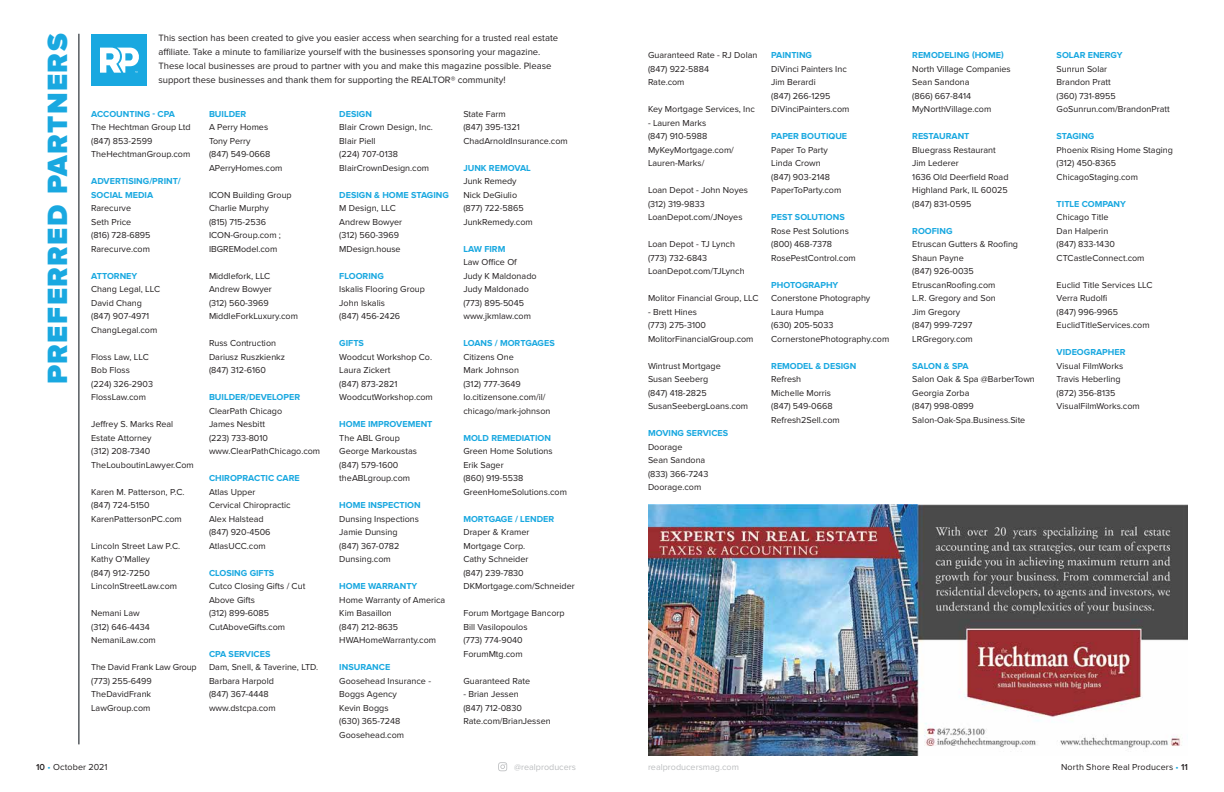
<style>
.page{position:relative;width:1224px;height:792px;background:#fff}
.page>*{position:absolute;margin:0;border:0;box-sizing:border-box;transform-origin:0 0}
.t1{font:900 28.9px "Proxima Nova";letter-spacing:.05em;color:#19a8e0}
.t2{font:9.5px/14px "Proxima Nova";color:#231f20}
.t3{font:9px/13.5px "Proxima Nova";color:#231f20}
.t4{font:700 9px/13.5px "Proxima Nova";color:#19a8e0}
.t5{font:9px "Proxima Nova";color:#bcbec0}
.s1{font-weight:600}
.s2{color:#19a8e0}
</style>
<div class="page">
<svg style="left:498px;top:762px;width:9px;height:9px"></svg>
<img style="left:648px;top:504px;width:540px;height:252px">
<hr style="left:79px;top:34px;width:1px;height:710px;background:#00080f">
<div style="left:91px;top:34px;width:55px;height:51px;background:#19a8e0"></div>
<svg style="left:100px;top:48px;width:39px;height:25px"></svg>
<h1 class="t1" style="left:44px;top:384px;width:352px;rotate:-90deg">PREFERRED PARTNERS</h1>
<p class="t2" style="left:158px;top:31px;width:401px">This section has been created to give you easier access when searching for a trusted real estate affiliate. Take a minute to familiarize yourself with the businesses sponsoring your magazine.<br>These local businesses are proud to partner with you and make this magazine possible. Please support these businesses and thank them for supporting the REALTOR® community!</p>
<p class="t4" style="left:91px;top:107px;width:85px">ACCOUNTING - CPA</p>
<p class="t3" style="left:91px;top:121px;width:101px">The Hechtman Group Ltd (847) 853-2599<br>TheHechtmanGroup.com</p>
<p class="t4" style="left:91px;top:175px;width:91px">ADVERTISING/PRINT/<br>SOCIAL MEDIA</p>
<p class="t3" style="left:91px;top:202px;width:61px">Rarecurve<br>Seth Price (816) 728-6895<br>Rarecurve.com</p>
<p class="t4" style="left:91px;top:269px;width:48px">ATTORNEY</p>
<p class="t3" style="left:91px;top:283px;width:70px">Chang Legal, LLC<br>David Chang (847) 907-4971<br>ChangLegal.com</p>
<p class="t3" style="left:91px;top:350px;width:63px">Floss Law, LLC<br>Bob Floss<br>(224) 326-2903<br>FlossLaw.com</p>
<p class="t3" style="left:91px;top:418px;width:104px">Jeffrey S. Marks Real<br>Estate Attorney<br>(312) 208-7340<br>TheLouboutinLawyer.Com</p>
<p class="t3" style="left:91px;top:485px;width:95px">Karen M. Patterson, P.C. (847) 724-5150<br>KarenPattersonPC.com</p>
<p class="t3" style="left:91px;top:539px;width:91px">Lincoln Street Law P.C.<br>Kathy O’Malley<br>(847) 912-7250<br>LincolnStreetLaw.com</p>
<p class="t3" style="left:91px;top:607px;width:66px">Nemani Law (312) 646-4434<br>NemaniLaw.com</p>
<p class="t3" style="left:91px;top:661px;width:107px">The David Frank Law Group (773) 255-6499<br>TheDavidFrank<br>LawGroup.com</p>
<p class="t4" style="left:339px;top:107px;width:34px">DESIGN</p>
<p class="t3" style="left:339px;top:121px;width:95px">Blair Crown Design, Inc.<br>Blair Piell<br>(224) 707-0138<br>BlairCrownDesign.com</p>
<p class="t4" style="left:339px;top:188px;width:111px">DESIGN &amp; HOME STAGING</p>
<p class="t3" style="left:339px;top:202px;width:64px">M Design, LLC<br>Andrew Bowyer (312) 560-3969<br>MDesign.house</p>
<p class="t4" style="left:339px;top:269px;width:46px">FLOORING</p>
<p class="t3" style="left:339px;top:283px;width:87px">Iskalis Flooring Group<br>John Iskalis<br>(847) 456-2426</p>
<p class="t4" style="left:339px;top:337px;width:26px">GIFTS</p>
<p class="t3" style="left:339px;top:350px;width:95px">Woodcut Workshop Co.<br>Laura Zickert<br>(847) 873-2821<br>WoodcutWorkshop.com</p>
<p class="t4" style="left:339px;top:418px;width:95px">HOME IMPROVEMENT</p>
<p class="t3" style="left:339px;top:431px;width:79px">The ABL Group<br>George Markoustas (847) 579-1600 theABLgroup.com</p>
<p class="t4" style="left:339px;top:499px;width:83px">HOME INSPECTION</p>
<p class="t3" style="left:339px;top:512px;width:81px">Dunsing Inspections<br>Jamie Dunsing (847) 367-0782<br>Dunsing.com</p>
<p class="t4" style="left:339px;top:580px;width:80px">HOME WARRANTY</p>
<p class="t3" style="left:339px;top:593px;width:108px">Home Warranty of America<br>Kim Basaillon<br>(847) 212-8635<br>HWAHomeWarranty.com</p>
<p class="t4" style="left:339px;top:661px;width:52px">INSURANCE</p>
<p class="t3" style="left:339px;top:674px;width:93px">Goosehead Insurance -<br>Boggs Agency<br>Kevin Boggs<br>(630) 365-7248<br>Goosehead.com</p>
<p class="t3" style="left:463px;top:107px;width:106px">State Farm<br>(847) 395-1321<br>ChadArnoldInsurance.com</p>
<p class="t4" style="left:463px;top:161px;width:69px">JUNK REMOVAL</p>
<p class="t3" style="left:463px;top:175px;width:71px">Junk Remedy<br>Nick DeGiulio (877) 722-5865<br>JunkRemedy.com</p>
<p class="t4" style="left:463px;top:242px;width:44px">LAW FIRM</p>
<p class="t3" style="left:463px;top:256px;width:75px">Law Office Of<br>Judy K Maldonado<br>Judy Maldonado (773) 895-5045 www.jkmlaw.com</p>
<p class="t4" style="left:463px;top:337px;width:93px">LOANS / MORTGAGES</p>
<p class="t3" style="left:463px;top:350px;width:89px">Citizens One<br>Mark Johnson<br>(312) 777-3649 lo.citizensone.com/il/ chicago/mark-johnson</p>
<p class="t4" style="left:463px;top:431px;width:89px">MOLD REMEDIATION</p>
<p class="t3" style="left:463px;top:445px;width:105px">Green Home Solutions<br>Erik Sager<br>(860) 919-5538<br>GreenHomeSolutions.com</p>
<p class="t4" style="left:463px;top:512px;width:92px">MORTGAGE / LENDER</p>
<p class="t3" style="left:463px;top:526px;width:113px">Draper &amp; Kramer<br>Mortgage Corp.<br>Cathy Schneider<br>(847) 239-7830<br>DKMortgage.com/Schneider</p>
<p class="t3" style="left:463px;top:607px;width:103px">Forum Mortgage Bancorp<br>Bill Vasilopoulos<br>(773) 774-9040<br>ForumMtg.com</p>
<p class="t3" style="left:463px;top:674px;width:68px">Guaranteed Rate</p>
<p class="t3" style="left:463px;top:688px;width:89px">- Brian Jessen<br>(847) 712-0830<br>Rate.com/BrianJessen</p>
<p class="t4" style="left:209px;top:107px;width:39px">BUILDER</p>
<p class="t3" style="left:209px;top:121px;width:75px">A Perry Homes<br>Tony Perry<br>(847) 549-0668<br>APerryHomes.com</p>
<p class="t3" style="left:209px;top:188px;width:84px">ICON Building Group<br>Charlie Murphy<br>(815) 715-2536<br>ICON-Group.com ;<br>IBGREModel.com</p>
<p class="t3" style="left:209px;top:269px;width:90px">Middlefork, LLC<br>Andrew Bowyer<br>(312) 560-3969<br>MiddleForkLuxury.com</p>
<p class="t3" style="left:209px;top:337px;width:78px">Russ Contruction<br>Dariusz Ruszkienkz (847) 312-6160</p>
<p class="t4" style="left:209px;top:391px;width:93px">BUILDER/DEVELOPER</p>
<p class="t3" style="left:209px;top:404px;width:113px">ClearPath Chicago<br>James Nesbitt<br>(223) 733-8010 www.ClearPathChicago.com</p>
<p class="t4" style="left:209px;top:472px;width:92px">CHIROPRACTIC CARE</p>
<p class="t3" style="left:209px;top:485px;width:83px">Atlas Upper<br>Cervical Chiropractic<br>Alex Halstead<br>(847) 920-4506<br>AtlasUCC.com</p>
<p class="t4" style="left:209px;top:566px;width:67px">CLOSING GIFTS</p>
<p class="t3" style="left:209px;top:580px;width:98px">Cutco Closing Gifts / Cut<br>Above Gifts<br>(312) 899-6085<br>CutAboveGifts.com</p>
<p class="t4" style="left:209px;top:647px;width:63px">CPA SERVICES</p>
<p class="t3" style="left:209px;top:661px;width:111px">Dam, Snell, &amp; Taverine, LTD.<br>Barbara Harpold<br>(847) 367-4448 www.dstcpa.com</p>
<p class="t3" style="left:648px;top:49px;width:111px">Guaranteed Rate - RJ Dolan (847) 922-5884<br>Rate.com</p>
<p class="t3" style="left:648px;top:103px;width:108px">Key Mortgage Services, Inc</p>
<p class="t3" style="left:648px;top:116px;width:87px">- Lauren Marks<br>(847) 910-5988<br>MyKeyMortgage.com/<br>Lauren-Marks/</p>
<p class="t3" style="left:648px;top:184px;width:102px">Loan Depot - John Noyes (312) 319-9833<br>LoanDepot.com/JNoyes</p>
<p class="t3" style="left:648px;top:238px;width:98px">Loan Depot - TJ Lynch (773) 732-6843<br>LoanDepot.com/TJLynch</p>
<p class="t3" style="left:648px;top:292px;width:112px">Molitor Financial Group, LLC</p>
<p class="t3" style="left:648px;top:305px;width:107px">- Brett Hines<br>(773) 275-3100<br>MolitorFinancialGroup.com</p>
<p class="t3" style="left:648px;top:359px;width:102px">Wintrust Mortgage<br>Susan Seeberg<br>(847) 418-2825<br>SusanSeebergLoans.com</p>
<p class="t4" style="left:648px;top:427px;width:82px">MOVING SERVICES</p>
<p class="t3" style="left:648px;top:440px;width:62px">Doorage<br>Sean Sandona (833) 366-7243<br>Doorage.com</p>
<p class="t4" style="left:771px;top:49px;width:42px">PAINTING</p>
<p class="t3" style="left:771px;top:62px;width:80px">DiVinci Painters Inc<br>Jim Berardi<br>(847) 266-1295<br>DiVinciPainters.com</p>
<p class="t4" style="left:771px;top:130px;width:77px">PAPER BOUTIQUE</p>
<p class="t3" style="left:771px;top:143px;width:72px">Paper To Party<br>Linda Crown (847) 903-2148<br>PaperToParty.com</p>
<p class="t4" style="left:771px;top:211px;width:75px">PEST SOLUTIONS</p>
<p class="t3" style="left:771px;top:224px;width:86px">Rose Pest Solutions (800) 468-7378<br>RosePestControl.com</p>
<p class="t4" style="left:771px;top:279px;width:69px">PHOTOGRAPHY</p>
<p class="t3" style="left:771px;top:292px;width:120px">Conerstone Photography<br>Laura Humpa<br>(630) 205-5033<br>CornerstonePhotography.com</p>
<p class="t4" style="left:771px;top:360px;width:87px">REMODEL &amp; DESIGN</p>
<p class="t3" style="left:771px;top:373px;width:70px">Refresh<br>Michelle Morris (847) 549-0668<br>Refresh2Sell.com</p>
<p class="t4" style="left:912px;top:49px;width:93px">REMODELING (HOME)</p>
<p class="t3" style="left:912px;top:62px;width:100px">North Village Companies<br>Sean Sandona<br>(866) 667-8414<br>MyNorthVillage.com</p>
<p class="t4" style="left:912px;top:130px;width:59px">RESTAURANT</p>
<p class="t3" style="left:912px;top:143px;width:98px">Bluegrass Restaurant<br>Jim Lederer<br>1636 Old Deerfield Road<br>Highland Park, IL 60025 (847) 831-0595</p>
<p class="t4" style="left:912px;top:225px;width:42px">ROOFING</p>
<p class="t3" style="left:912px;top:238px;width:107px">Etruscan Gutters &amp; Roofing<br>Shaun Payne<br>(847) 926-0035<br>EtruscanRoofing.com<br>L.R. Gregory and Son<br>Jim Gregory<br>(847) 999-7297<br>LRGregory.com</p>
<p class="t4" style="left:912px;top:360px;width:58px">SALON &amp; SPA</p>
<p class="t3" style="left:912px;top:373px;width:124px">Salon Oak &amp; Spa @BarberTown<br>Georgia Zorba<br>(847) 998-0899<br>Salon-Oak-Spa.Business.Site</p>
<p class="t4" style="left:1057px;top:49px;width:68px">SOLAR ENERGY</p>
<p class="t3" style="left:1057px;top:62px;width:115px">Sunrun Solar<br>Brandon Pratt<br>(360) 731-8955<br>GoSunrun.com/BrandonPratt</p>
<p class="t4" style="left:1057px;top:130px;width:39px">STAGING</p>
<p class="t3" style="left:1057px;top:143px;width:118px">Phoenix Rising Home Staging (312) 450-8365<br>ChicagoStaging.com</p>
<p class="t4" style="left:1057px;top:198px;width:71px">TITLE COMPANY</p>
<p class="t3" style="left:1057px;top:211px;width:89px">Chicago Title<br>Dan Halperin<br>(847) 833-1430<br>CTCastleConnect.com</p>
<p class="t3" style="left:1057px;top:278px;width:98px">Euclid Title Services LLC<br>Verra Rudolfi<br>(847) 996-9965<br>EuclidTitleServices.com</p>
<p class="t4" style="left:1057px;top:346px;width:70px">VIDEOGRAPHER</p>
<p class="t3" style="left:1057px;top:359px;width:85px">Visual FilmWorks<br>Travis Heberling (872) 356-8135<br>VisualFilmWorks.com</p>
<p class="t3" style="left:36px;top:761px;width:73px"><span class="s1">10</span> <span class="s2">•</span> October 2021</p>
<p class="t5" style="left:514px;top:762px;width:63px">@realproducers</p>
<p class="t5" style="left:648px;top:762px;width:92px">realproducersmag.com</p>
<p class="t3" style="left:1061px;top:761px;width:128px">North Shore Real Producers <span class="s2">•</span> <span class="s1">11</span></p>
</div>
